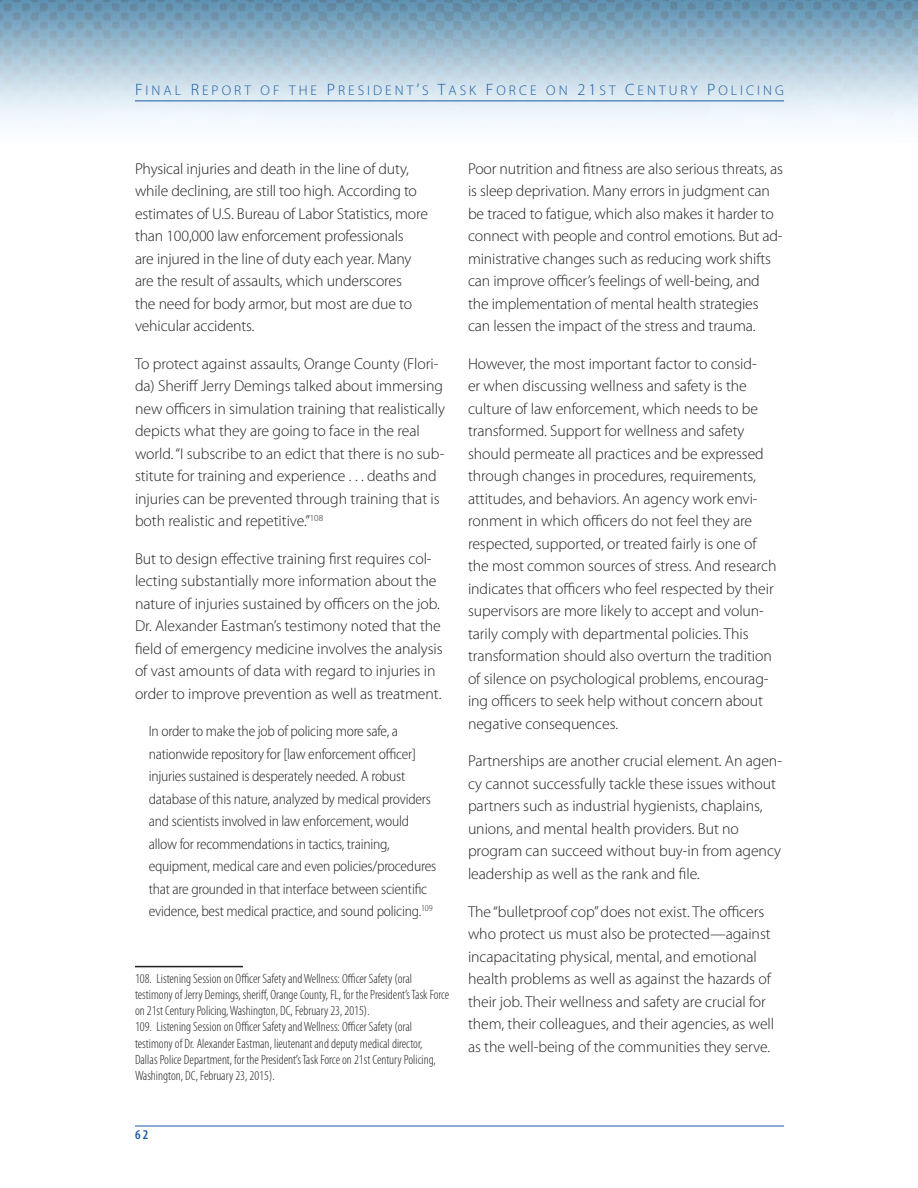
<style>
.page{position:relative;width:918px;height:1188px;background:#fff}
.page>*{position:absolute;margin:0;border:0;box-sizing:border-box;transform-origin:0 0}
.Body_Text{font:300 15.75px/22.5px "Myriad Pro";letter-spacing:-.005em;color:#231f20}
.Block_Text{font:300 semi-condensed 15px/22.5px "Myriad Pro";letter-spacing:-.015em;color:#231f20}
.t1{font:14.1px "Myriad Pro Light SC850";letter-spacing:.215em;color:#185aa3}
.Footnote_text{font:300 condensed 13.5px/16.2px "Myriad Pro";color:#231f20}
.t2{font:13.5px "Myriad Pro Semibold Cond SC850";color:#185aa3}
.s1{font-size:16.5px}
</style>
<div class="page">
<img style="left:0;top:0;width:918px;height:124px">
<hr style="left:135px;top:100px;width:649px;height:1px;background:#185aa3">
<hr style="left:135px;top:1126px;width:649px;height:1px;background:#185aa3">
<hr style="left:135px;top:966px;width:108px;height:1px;background:#231f20">
<p class="t1" style="left:135px;top:81px;width:650px"><span class="s1">F</span>INAL <span class="s1">R</span>EPOR T OF THE <span class="s1">P</span> RESIDENT<span class="s1">’</span>S <span class="s1">T</span>ASK <span class="s1">F</span>OR CE ON <span class="s1">21</span>ST <span class="s1">C</span>ENTURY <span class="s1">P</span> OLICING</p>
<p class="Body_Text" style="left:135px;top:157px;width:295px">Physical injuries and death in the line of duty, while declining, are still too high. According to estimates of U.S. Bureau of Labor Statistics, more than 100,000 law enforcement professionals<br>are injured in the line of duty each year. Many are the result of assaults, which underscores<br>the need for body armor, but most are due to vehicular accidents.</p>
<p class="Body_Text" style="left:135px;top:352px;width:311px">To protect against assaults, Orange County (Flori&shy;da) Sheriff Jerry Demings talked about immersing new officers in simulation training that realistically depicts what they are going to face in the real world. “I subscribe to an edict that there is no sub&shy;stitute for training and experience . . . deaths and injuries can be prevented through training that is both realistic and repetitive.”<sup>108</sup></p>
<p class="Body_Text" style="left:135px;top:547px;width:309px">But to design effective training first requires col&shy;lecting substantially more information about the nature of injuries sustained by officers on the job.<br>Dr. Alexander Eastman’s testimony noted that the field of emergency medicine involves the analysis of vast amounts of data with regard to injuries in order to improve prevention as well as treatment.</p>
<p class="Block_Text" style="left:149px;top:720px;width:289px">In order to make the job of policing more safe, a nationwide repository for [law enforcement officer] injuries sustained is desperately needed. A robust database of this nature, analyzed by medical providers and scientists involved in law enforcement, would allow for recommendations in tactics, training, equipment, medical care and even policies/procedures that are grounded in that interface between scientific evidence, best medical practice, and sound policing.<sup>109</sup></p>
<p class="Footnote_text" style="left:135px;top:970px;width:316px">108. Listening Session on Officer Safety and Wellness: Officer Safety (oral testimony of Jerry Demings, sheriff, Orange County, FL, for the President’s Task Force on 21st Century Policing, Washington, DC, February 23, 2015).</p>
<p class="Footnote_text" style="left:135px;top:1019px;width:302px">109. Listening Session on Officer Safety and Wellness: Officer Safety (oral testimony of Dr. Alexander Eastman, lieutenant and deputy medical director, Dallas Police Department, for the President’s Task Force on 21st Century Policing, Washington, DC, February 23, 2015).</p>
<p class="Body_Text" style="left:468px;top:157px;width:316px">Poor nutrition and fitness are also serious threats, as is sleep deprivation. Many errors in judgment can be traced to fatigue, which also makes it harder to connect with people and control emotions. But ad&shy;ministrative changes such as reducing work shifts can improve officer’s feelings of well-being, and the implementation of mental health strategies can lessen the impact of the stress and trauma.</p>
<p class="Body_Text" style="left:468px;top:352px;width:310px">However, the most important factor to consid-<br>er when discussing wellness and safety is the culture of law enforcement, which needs to be transformed. Support for wellness and safety should permeate all practices and be expressed through changes in procedures, requirements, attitudes, and behaviors. An agency work envi&shy;ronment in which officers do not feel they are respected, supported, or treated fairly is one of the most common sources of stress. And research indicates that officers who feel respected by their supervisors are more likely to accept and volun&shy;tarily comply with departmental policies. This transformation should also overturn the tradition of silence on psychological problems, encourag&shy;ing officers to seek help without concern about negative consequences.</p>
<p class="Body_Text" style="left:468px;top:750px;width:316px">Partnerships are another crucial element. An agen&shy;cy cannot successfully tackle these issues without partners such as industrial hygienists, chaplains, unions, and mental health providers. But no program can succeed without buy-in from agency leadership as well as the rank and file.</p>
<p class="Body_Text" style="left:468px;top:900px;width:308px">The “bulletproof cop” does not exist. The officers who protect us must also be protected—against incapacitating physical, mental, and emotional health problems as well as against the hazards of their job. Their wellness and safety are crucial for them, their colleagues, and their agencies, as well as the well-being of the communities they serve.</p>
<p class="t2" style="left:135px;top:1126px;width:15px">62</p>
</div>
